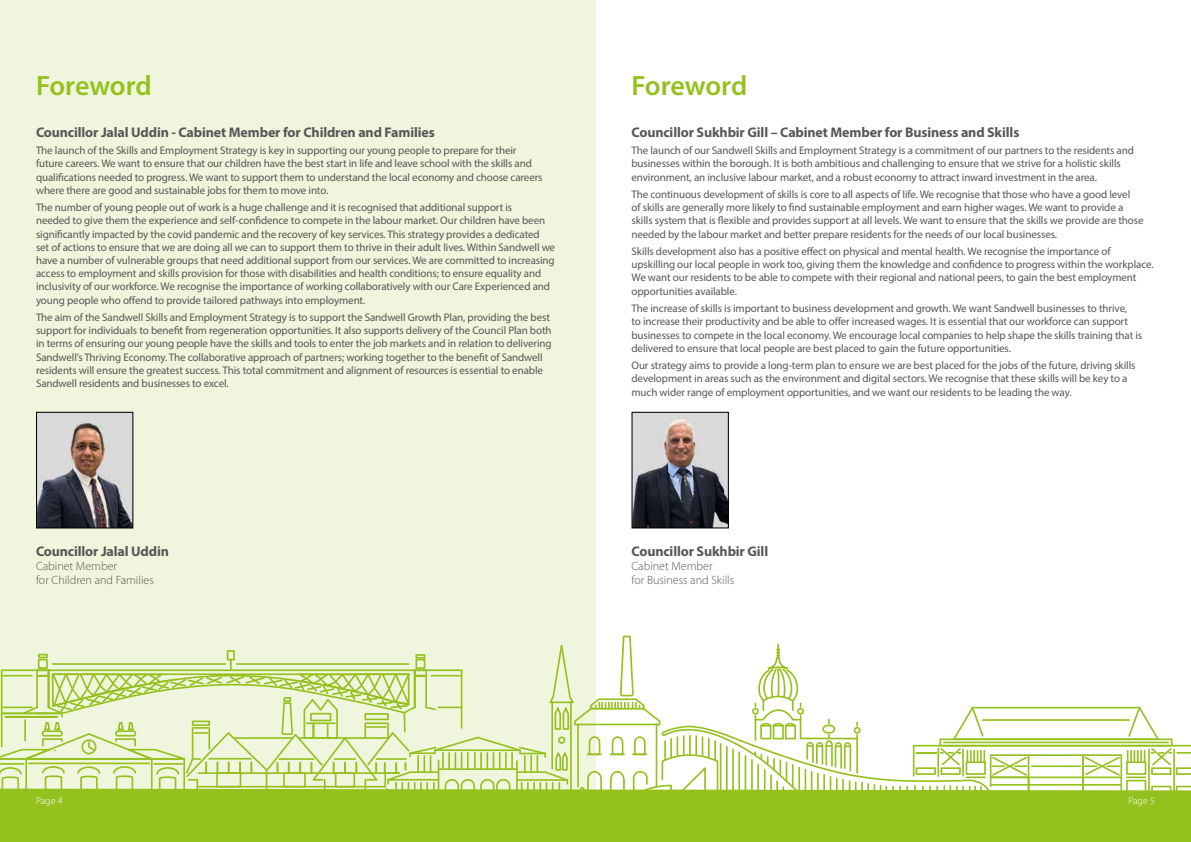
<style>
.page{position:relative;width:1191px;height:842px;background:#fff}
.page>*{position:absolute;margin:0;border:0;box-sizing:border-box;transform-origin:0 0}
.t1{font:600 28px "Myriad Pro";letter-spacing:-.01em;color:#95c11f}
.t2{font:700 14px "Myriad Pro";letter-spacing:-.01em;color:#575756}
.t3{font:300 12px/14.4px "Myriad Pro";color:#575756}
.t4{font:11px/13.2px "Myriad Pro";letter-spacing:-.01em;color:#575756}
.t5{font:300 10px "Myriad Pro";color:#fff}
</style>
<div class="page">
<div style="left:0;top:0;width:595px;height:842px;background:#eff6dd"></div>
<div style="left:0;top:810px;width:1191px;height:32px;background:#95c11f"></div>
<svg style="left:0;top:636px;width:1191px;height:174px"></svg>
<img style="left:38px;top:414px;width:93px;height:112px">
<div style="left:36px;top:412px;width:97px;height:116px;border:1px solid #000"></div>
<img style="left:633px;top:414px;width:94px;height:112px">
<div style="left:631px;top:412px;width:98px;height:116px;border:1px solid #000"></div>
<h1 class="t1" style="left:36px;top:67px;width:117px">Foreword</h1>
<h1 class="t1" style="left:631px;top:67px;width:117px">Foreword</h1>
<p class="t2" style="left:36px;top:123px;width:400px">Councillor Jalal Uddin - Cabinet Member for Children and Families</p>
<p class="t4" style="left:36px;top:144px;width:508px">The launch of the Skills and Employment Strategy is key in supporting our young people to prepare for their future careers. We want to ensure that our children have the best start in life and leave school with the skills and qualifications needed to progress. We want to support them to understand the local economy and choose careers where there are good and sustainable jobs for them to move into.</p>
<p class="t4" style="left:36px;top:201px;width:520px">The number of young people out of work is a huge challenge and it is recognised that additional support is<br>needed to give them the experience and self-confidence to compete in the labour market. Our children have been significantly impacted by the covid pandemic and the recovery of key services. This strategy provides a dedicated set of actions to ensure that we are doing all we can to support them to thrive in their adult lives. Within Sandwell we have a number of vulnerable groups that need additional support from our services. We are committed to increasing access to employment and skills provision for those with disabilities and health conditions; to ensure equality and inclusivity of our workforce. We recognise the importance of working collaboratively with our Care Experienced and young people who offend to provide tailored pathways into employment.</p>
<p class="t4" style="left:36px;top:311px;width:517px">The aim of the Sandwell Skills and Employment Strategy is to support the Sandwell Growth Plan, providing the best support for individuals to benefit from regeneration opportunities. It also supports delivery of the Council Plan both in terms of ensuring our young people have the skills and tools to enter the job markets and in relation to delivering Sandwell’s Thriving Economy. The collaborative approach of partners; working together to the benefit of Sandwell residents will ensure the greatest success. This total commitment and alignment of resources is essential to enable Sandwell residents and businesses to excel.</p>
<p class="t2" style="left:631px;top:123px;width:389px">Councillor Sukhbir Gill – Cabinet Member for Business and Skills</p>
<p class="t4" style="left:631px;top:144px;width:504px">The launch of our Sandwell Skills and Employment Strategy is a commitment of our partners to the residents and businesses within the borough. It is both ambitious and challenging to ensure that we strive for a holistic skills environment, an inclusive labour market, and a robust economy to attract inward investment in the area.</p>
<p class="t4" style="left:631px;top:187px;width:513px">The continuous development of skills is core to all aspects of life. We recognise that those who have a good level<br>of skills are generally more likely to find sustainable employment and earn higher wages. We want to provide a skills system that is flexible and provides support at all levels. We want to ensure that the skills we provide are those needed by the labour market and better prepare residents for the needs of our local businesses.</p>
<p class="t4" style="left:631px;top:245px;width:524px">Skills development also has a positive effect on physical and mental health. We recognise the importance of upskilling our local people in work too, giving them the knowledge and confidence to progress within the workplace.<br>We want our residents to be able to compete with their regional and national peers, to gain the best employment opportunities available.</p>
<p class="t4" style="left:631px;top:302px;width:512px">The increase of skills is important to business development and growth. We want Sandwell businesses to thrive,<br>to increase their productivity and be able to offer increased wages. It is essential that our workforce can support businesses to compete in the local economy. We encourage local companies to help shape the skills training that is delivered to ensure that local people are best placed to gain the future opportunities.</p>
<p class="t4" style="left:631px;top:359px;width:505px">Our strategy aims to provide a long-term plan to ensure we are best placed for the jobs of the future, driving skills development in areas such as the environment and digital sectors. We recognise that these skills will be key to a much wider range of employment opportunities, and we want our residents to be leading the way.</p>
<p class="t2" style="left:36px;top:542px;width:134px">Councillor Jalal Uddin</p>
<p class="t3" style="left:36px;top:559px;width:119px">Cabinet Member<br>for Children and Families</p>
<p class="t2" style="left:631px;top:542px;width:138px">Councillor Sukhbir Gill</p>
<p class="t3" style="left:631px;top:559px;width:104px">Cabinet Member<br>for Business and Skills</p>
<p class="t5" style="left:36px;top:795px;width:28px">Page 4</p>
<p class="t5" style="left:1128px;top:795px;width:28px">Page 5</p>
</div>
